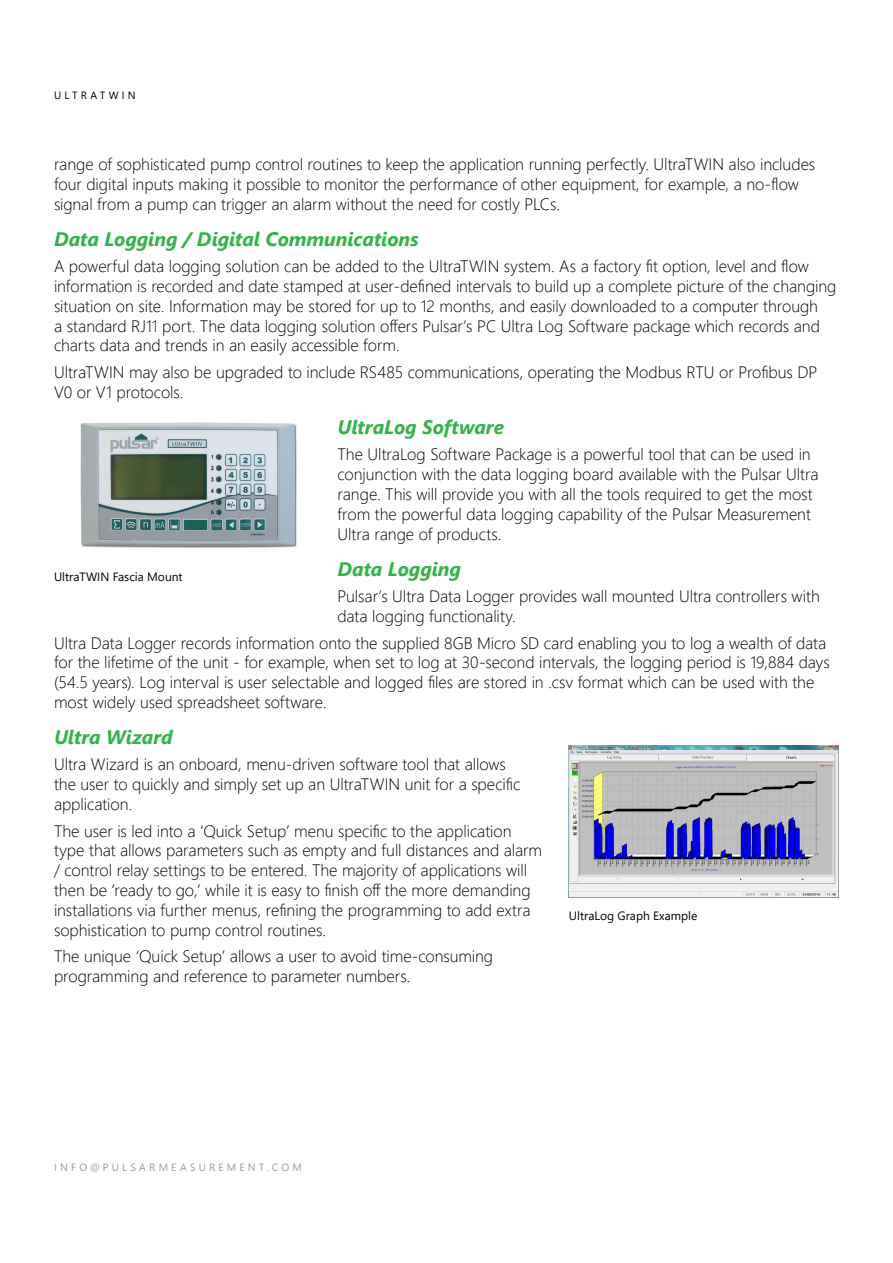
<style>
.page{position:relative;width:893px;height:1263px;background:#fff}
.page>*{position:absolute;margin:0;border:0;box-sizing:border-box;transform-origin:0 0}
.t1{font:italic 700 19.5px "Segoe UI";letter-spacing:-.005em;color:#33b34a}
.t2{font:300 16.5px/19.8px "Segoe UI";letter-spacing:-.005em;color:#000}
.t3{font:12px "Segoe UI";color:#000}
.t4{font:10.5px "Segoe UI";letter-spacing:.3em;color:#999ca0}
.t5{font:10.5px "Segoe UI";letter-spacing:.3em;color:#000}
</style>
<div class="page">
<img style="left:80px;top:422px;width:217px;height:126px">
<img style="left:569px;top:746px;width:270px;height:151px">
<p class="t5" style="left:54px;top:85px;width:83px">ULTRATWIN</p>
<p class="t2" style="left:54px;top:153px;width:763px">range of sophisticated pump control routines to keep the application running perfectly. UltraTWIN also includes four digital inputs making it possible to monitor the performance of other equipment, for example, a no-flow signal from a pump can trigger an alarm without the need for costly PLCs.</p>
<p class="t1" style="left:54px;top:220px;width:366px">Data Logging / Digital Communications</p>
<p class="t2" style="left:54px;top:255px;width:784px">A powerful data logging solution can be added to the UltraTWIN system. As a factory fit option, level and flow information is recorded and date stamped at user-defined intervals to build up a complete picture of the changing situation on site. Information may be stored for up to 12 months, and easily downloaded to a computer through<br>a standard RJ11 port. The data logging solution offers Pulsar’s PC Ultra Log Software package which records and charts data and trends in an easily accessible form.</p>
<p class="t2" style="left:54px;top:361px;width:765px">UltraTWIN may also be upgraded to include RS485 communications, operating the Modbus RTU or Profibus DP<br>V0 or V1 protocols.</p>
<p class="t1" style="left:338px;top:408px;width:168px">UltraLog Software</p>
<p class="t2" style="left:338px;top:443px;width:483px">The UltraLog Software Package is a powerful tool that can be used in conjunction with the data logging board available with the Pulsar Ultra range. This will provide you with all the tools required to get the most from the powerful data logging capability of the Pulsar Measurement Ultra range of products.</p>
<p class="t1" style="left:338px;top:550px;width:125px">Data Logging</p>
<p class="t2" style="left:338px;top:585px;width:484px">Pulsar’s Ultra Data Logger provides wall mounted Ultra controllers with data logging functionality.</p>
<p class="t2" style="left:54px;top:631px;width:777px">Ultra Data Logger records information onto the supplied 8GB Micro SD card enabling you to log a wealth of data for the lifetime of the unit - for example, when set to log at 30-second intervals, the logging period is 19,884 days (54.5 years). Log interval is user selectable and logged files are stored in .csv format which can be used with the most widely used spreadsheet software.</p>
<p class="t1" style="left:54px;top:719px;width:120px">Ultra Wizard</p>
<p class="t2" style="left:54px;top:753px;width:468px">Ultra Wizard is an onboard, menu-driven software tool that allows the user to quickly and simply set up an UltraTWIN unit for a specific application.</p>
<p class="t2" style="left:54px;top:819px;width:490px">The user is led into a ‘Quick Setup’ menu specific to the application type that allows parameters such as empty and full distances and alarm / control relay settings to be entered. The majority of applications will then be ‘ready to go,’ while it is easy to finish off the more demanding installations via further menus, refining the programming to add extra sophistication to pump control routines.</p>
<p class="t2" style="left:54px;top:945px;width:441px">The unique ‘Quick Setup’ allows a user to avoid time-consuming programming and reference to parameter numbers.</p>
<p class="t3" style="left:54px;top:566px;width:130px">UltraTWIN Fascia Mount</p>
<p class="t3" style="left:569px;top:904px;width:130px">UltraLog Graph Example</p>
<p class="t4" style="left:54px;top:1157px;width:249px">INFO@PULSARMEASUREMENT.COM</p>
</div>
